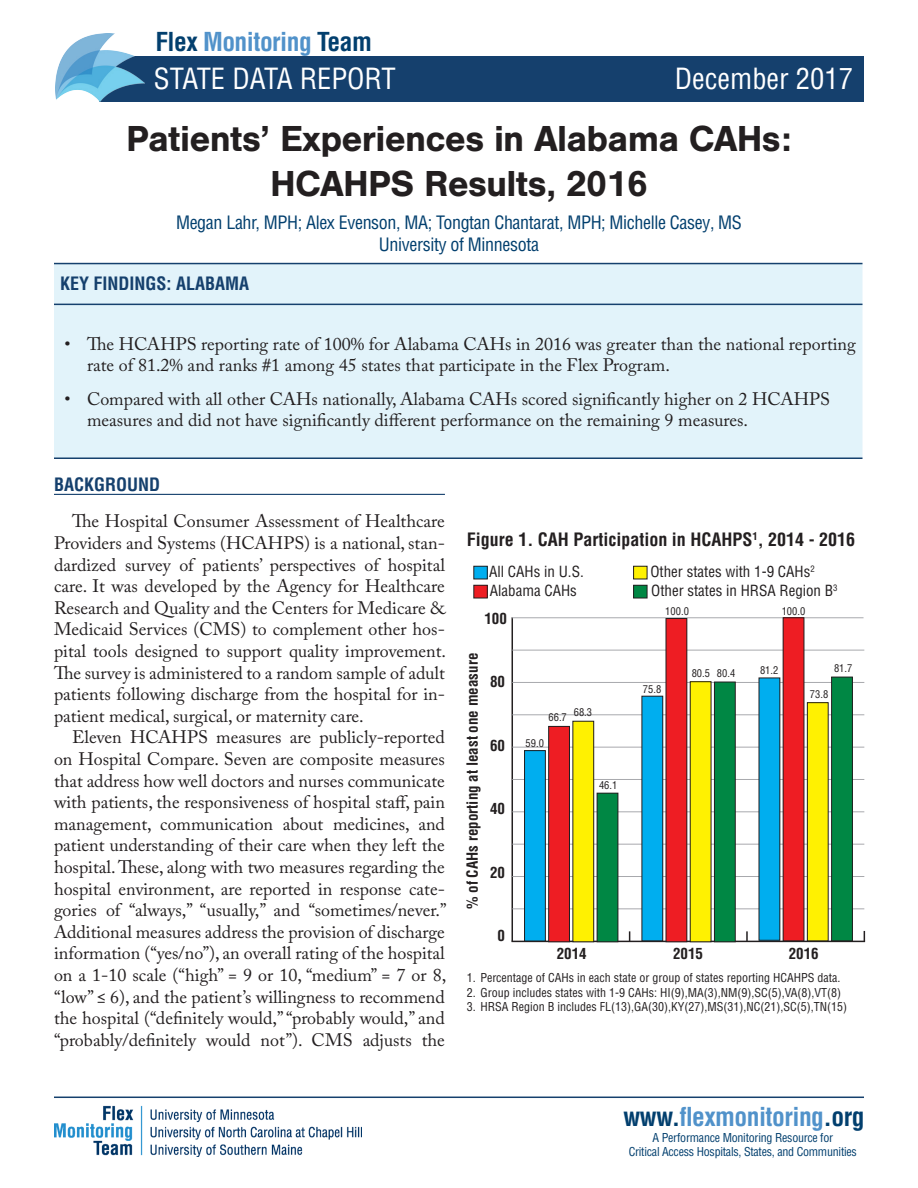
<style>
.page{position:relative;width:918px;height:1188px;background:#fff}
.page>*{position:absolute;margin:0;border:0;box-sizing:border-box;transform-origin:0 0}
.t1{font:700 37.5px "Nimbus San";letter-spacing:-.02em;color:#231f20}
.t2{font:condensed 28.5px "Helvetica LT Pro";color:#fff}
.t3{font:700 condensed 25.5px "Helvetica LT Std";letter-spacing:-.02em;color:#5192ca}
.FMT_body_text{font:18px/21.6px "Adobe Caslon Pro";color:#231f20;text-align:justify}
.t4{font:condensed 18px "Helvetica LT Pro";letter-spacing:-.02em;color:#023f6e}
.t5{font:700 condensed 18px "Helvetica LT Std";color:#231f20}
.FMT_Headers{font:700 condensed 18px "Helvetica LT Std";color:#15406d}
.t6{font:condensed 15px "Helvetica LT Pro";color:#231f20}
.t7{font:700 condensed 15px "Helvetica LT Std";color:#231f20}
.t8{font:condensed 12px "Helvetica LT Pro";color:#231f20}
.t9{font:condensed 12px/14.4px "Helvetica LT Pro";letter-spacing:-.02em;color:#023f6e;text-align:center}
.t10{font:condensed 10.5px "Helvetica LT Pro";color:#231f20}
.s1{color:#023f6e}
</style>
<div class="page">
<hr style="left:512px;top:617px;width:1px;height:324px;background:#231f20">
<hr style="left:512px;top:908px;width:352px;height:1px;background:#a8a9ad">
<hr style="left:512px;top:844px;width:352px;height:1px;background:#a8a9ad">
<hr style="left:512px;top:779px;width:352px;height:1px;background:#a8a9ad">
<hr style="left:512px;top:650px;width:352px;height:1px;background:#a8a9ad">
<hr style="left:512px;top:876px;width:352px;height:1px;background:#a8a9ad">
<hr style="left:512px;top:811px;width:352px;height:1px;background:#a8a9ad">
<hr style="left:512px;top:747px;width:352px;height:1px;background:#a8a9ad">
<hr style="left:512px;top:617px;width:352px;height:1px;background:#a8a9ad">
<hr style="left:512px;top:714px;width:352px;height:1px;background:#a8a9ad">
<hr style="left:512px;top:682px;width:352px;height:1px;background:#a8a9ad">
<svg style="left:746px;top:931px;width:2px;height:10px"></svg>
<div style="left:474px;top:566px;width:13px;height:13px;background:#00aeef"></div>
<div style="left:473px;top:566px;width:15px;height:13px;border:1px solid #231f20"></div>
<div style="left:474px;top:585px;width:13px;height:13px;background:#ee1d23"></div>
<div style="left:473px;top:585px;width:15px;height:13px;border:1px solid #231f20"></div>
<div style="left:634px;top:566px;width:13px;height:13px;background:#fff101"></div>
<div style="left:633px;top:566px;width:14px;height:13px;border:1px solid #231f20"></div>
<div style="left:634px;top:585px;width:13px;height:13px;background:#008744"></div>
<div style="left:633px;top:585px;width:14px;height:13px;border:1px solid #231f20"></div>
<div style="left:832px;top:677px;width:20px;height:264px;background:#008744"></div>
<div style="left:831px;top:677px;width:22px;height:264px;border:1px solid #231f20"></div>
<div style="left:807px;top:703px;width:21px;height:238px;background:#fff101"></div>
<div style="left:807px;top:702px;width:22px;height:239px;border:1px solid #231f20"></div>
<div style="left:783px;top:618px;width:21px;height:323px;background:#ee1d23"></div>
<div style="left:642px;top:696px;width:21px;height:245px;background:#00aeef"></div>
<div style="left:642px;top:696px;width:21px;height:245px;border:1px solid #231f20"></div>
<hr style="left:512px;top:941px;width:353px;height:1px;background:#231f20">
<div style="left:759px;top:678px;width:21px;height:262px;background:#00aeef"></div>
<div style="left:525px;top:751px;width:20px;height:190px;background:#00aeef"></div>
<div style="left:524px;top:750px;width:22px;height:191px;border:1px solid #231f20"></div>
<hr style="left:54px;top:494px;width:391px;height:1px;background:#15406d">
<div style="left:100px;top:56px;width:764px;height:46px;background:#15406d"></div>
<img style="left:56px;top:33px;width:88px;height:69px">
<div style="left:54px;top:264px;width:808px;height:194px;background:#e2f3fa"></div>
<hr style="left:54px;top:304px;width:808px;height:1px;background:#15406d">
<hr style="left:54px;top:263px;width:808px;height:1px;background:#15406d">
<hr style="left:54px;top:458px;width:808px;height:1px;background:#15406d">
<img style="left:54px;top:1105px;width:308px;height:51px">
<hr style="left:54px;top:1097px;width:810px;height:1px;background:#15406d">
<div style="left:714px;top:682px;width:21px;height:260px;background:#008744"></div>
<div style="left:714px;top:682px;width:22px;height:260px;border:1px solid #231f20"></div>
<div style="left:690px;top:682px;width:21px;height:260px;background:#fff101"></div>
<div style="left:666px;top:619px;width:21px;height:323px;background:#ee1d23"></div>
<div style="left:597px;top:793px;width:21px;height:149px;background:#008744"></div>
<div style="left:597px;top:793px;width:21px;height:149px;border:1px solid #231f20"></div>
<div style="left:573px;top:721px;width:21px;height:221px;background:#fff101"></div>
<div style="left:572px;top:721px;width:22px;height:221px;border:1px solid #231f20"></div>
<div style="left:549px;top:726px;width:20px;height:216px;background:#ee1d23"></div>
<div style="left:548px;top:726px;width:22px;height:216px;border:1px solid #231f20"></div>
<p class="t3" style="left:155px;top:25px;width:218px"><span class="s1">Flex</span> Monitoring <span class="s1">Team</span></p>
<p class="t2" style="left:154px;top:61px;width:243px">STATE DATA REPORT</p>
<p class="t2" style="left:675px;top:61px;width:180px">December 2017</p>
<p class="t1" style="left:126px;top:117px;width:667px">Patients’ Experiences in Alabama CAHs:</p>
<p class="t1" style="left:270px;top:162px;width:379px">HCAHPS Results, 2016</p>
<p class="t4" style="left:176px;top:212px;width:567px">Megan Lahr, MPH; Alex Evenson, MA; Tongtan Chantarat, MPH; Michelle Casey, MS</p>
<p class="t4" style="left:379px;top:233px;width:162px">University of Minnesota</p>
<p class="FMT_Headers" style="left:60px;top:273px;width:191px">KEY FINDINGS: ALABAMA</p>
<p class="FMT_body_text" style="left:87px;top:333px;width:770px;text-indent:-22px">• The HCAHPS reporting rate of 100% for Alabama CAHs in 2016 was greater than the national reporting rate of 81.2% and ranks #1 among 45 states that participate in the Flex Program.</p>
<p class="FMT_body_text" style="left:87px;top:388px;width:745px;text-indent:-22px">• Compared with all other CAHs nationally, Alabama CAHs scored significantly higher on 2 HCAHPS measures and did not have significantly different performance on the remaining 9 measures.</p>
<p class="FMT_Headers" style="left:54px;top:473px;width:108px">BACKGROUND</p>
<p class="FMT_body_text" style="left:54px;top:510px;width:394px;text-indent:18px">The Hospital Consumer Assessment of Healthcare Providers and Systems (HCAHPS) is a national, stan&shy;dardized survey of patients’ perspectives of hospital care. It was developed by the Agency for Healthcare Research and Quality and the Centers for Medicare &amp; Medicaid Services (CMS) to complement other hos&shy;pital tools designed to support quality improvement.<br>The survey is administered to a random sample of adult patients following discharge from the hospital for in&shy;patient medical, surgical, or maternity care.</p>
<p class="FMT_body_text" style="left:54px;top:726px;width:394px;text-indent:18px">Eleven HCAHPS measures are publicly-reported on Hospital Compare. Seven are composite measures that address how well doctors and nurses communicate with patients, the responsiveness of hospital staff, pain management, communication about medicines, and patient understanding of their care when they left the hospital. These, along with two measures regarding the hospital environment, are reported in response cate&shy;gories of “always,” “usually,” and “sometimes/never.” Additional measures address the provision of discharge information (“yes/no”), an overall rating of the hospital on a 1-10 scale (“high” = 9 or 10, “medium” = 7 or 8, “low” ≤ 6), and the patient’s willingness to recommend the hospital (“definitely would,” “probably would,” and “probably/definitely would not”). CMS adjusts the</p>
<p class="t5" style="left:467px;top:528px;width:390px">Figure 1. CAH Participation in HCAHPS<sup>1</sup>, 2014 - 2016</p>
<p class="t6" style="left:489px;top:562px;width:96px">All CAHs in U.S.</p>
<p class="t6" style="left:490px;top:581px;width:89px">Alabama CAHs</p>
<p class="t6" style="left:650px;top:562px;width:166px">Other states with 1-9 CAHs<sup>2</sup></p>
<p class="t6" style="left:651px;top:581px;width:188px">Other states in HRSA Region B<sup>3</sup></p>
<p class="t7" style="left:484px;top:609px;width:24px">100</p>
<p class="t7" style="left:463px;top:909px;width:258px;rotate:-90deg">% of CAHs reporting at least one measure</p>
<p class="t7" style="left:490px;top:672px;width:16px">80</p>
<p class="t7" style="left:490px;top:736px;width:16px">60</p>
<p class="t7" style="left:490px;top:799px;width:16px">40</p>
<p class="t7" style="left:490px;top:863px;width:16px">20</p>
<p class="t7" style="left:498px;top:926px;width:9px">0</p>
<p class="t10" style="left:574px;top:706px;width:20px">68.3</p>
<p class="t10" style="left:549px;top:710px;width:20px">66.7</p>
<p class="t10" style="left:526px;top:736px;width:20px">59.0</p>
<p class="t10" style="left:599px;top:779px;width:20px">46.1</p>
<p class="t10" style="left:665px;top:605px;width:25px">100.0</p>
<p class="t10" style="left:782px;top:605px;width:25px">100.0</p>
<p class="t10" style="left:692px;top:667px;width:20px">80.5</p>
<p class="t10" style="left:717px;top:667px;width:20px">80.4</p>
<p class="t10" style="left:760px;top:664px;width:20px">81.2</p>
<p class="t10" style="left:834px;top:662px;width:20px">81.7</p>
<p class="t10" style="left:643px;top:683px;width:20px">75.8</p>
<p class="t10" style="left:810px;top:687px;width:20px">73.8</p>
<p class="t7" style="left:557px;top:944px;width:31px">2014</p>
<p class="t7" style="left:673px;top:944px;width:31px">2015</p>
<p class="t7" style="left:789px;top:944px;width:31px">2016</p>
<p class="t8" style="left:467px;top:970px;width:375px">1. Percentage of CAHs in each state or group of states reporting HCAHPS data.</p>
<p class="t8" style="left:467px;top:985px;width:376px">2. Group includes states with 1-9 CAHs: HI(9),MA(3),NM(9),SC(5),VA(8),VT(8)</p>
<p class="t8" style="left:467px;top:999px;width:382px">3. HRSA Region B includes FL(13),GA(30),KY(27),MS(31),NC(21),SC(5),TN(15)</p>
<p class="t3" style="left:623px;top:1100px;width:243px"><span class="s1">www.</span>flexmonitoring<span class="s1">.org</span></p>
<p class="t9" style="left:629px;top:1130px;width:230px">A Performance Monitoring Resource for<br>Critical Access Hospitals, States, and Communities</p>
</div>
